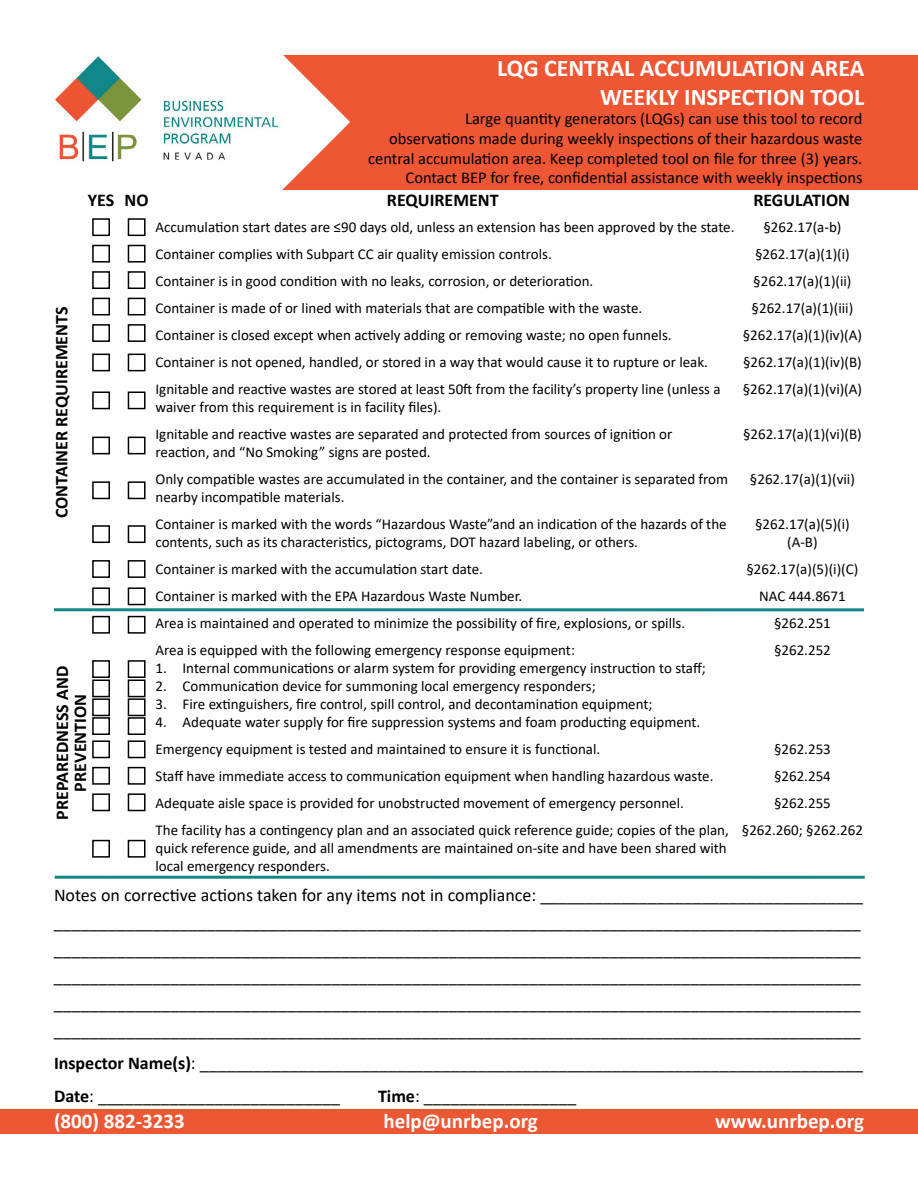
<style>
.page{position:relative;width:918px;height:1188px;background:#fff}
.page>*{position:absolute;margin:0;border:0;box-sizing:border-box;transform-origin:0 0}
.t1{font:700 24px/28.8px "Calibri";color:#fff;text-align:right}
.t2{font:700 21px "Calibri";color:#fff}
.t3{font:18px/27px "Calibri";color:#000;text-align:justify}
.t4{font:700 18px "Calibri";color:#000}
.t5{font:16.5px/19.8px "Calibri";color:#000;text-align:right}
.t6{font:15px/27px "Calibri";color:#000}
.s1{font-weight:700}
</style>
<div class="page">
<div style="left:283px;top:55px;width:635px;height:134px;background:#ee5634"></div>
<hr style="left:55px;top:876px;width:810px;height:3px;background:#128788">
<hr style="left:54px;top:608px;width:810px;height:3px;background:#128788">
<svg style="left:282px;top:55px;width:68px;height:135px"></svg>
<img style="left:55px;top:55px;width:228px;height:127px">
<svg style="left:92px;top:218px;width:54px;height:388px"></svg>
<div style="left:92px;top:616px;width:18px;height:18px;border:2px solid #000"></div>
<svg style="left:92px;top:660px;width:18px;height:152px"></svg>
<div style="left:92px;top:840px;width:18px;height:18px;border:2px solid #000"></div>
<svg style="left:127px;top:615px;width:19px;height:243px"></svg>
<div style="left:0;top:1110px;width:918px;height:24px;background:#eb5833"></div>
<h2 class="t1" style="left:497px;top:53px;width:369px">LQG CENTRAL ACCUMULATION AREA<br>WEEKLY INSPECTION TOOL</h2>
<p class="t5" style="left:368px;top:108px;width:496px">Large quantity generators (LQGs) can use this tool to record<br>observations made during weekly inspections of their hazardous waste central accumulation area. Keep completed tool on file for three (3) years.<br>Contact BEP for free, confidential assistance with weekly inspections</p>
<h4 class="t4" style="left:88px;top:188px;width:62px">YES NO</h4>
<h4 class="t4" style="left:387px;top:188px;width:113px">REQUIREMENT</h4>
<h4 class="t4" style="left:753px;top:188px;width:98px">REGULATION</h4>
<p class="t6" style="left:156px;top:213px;width:580px">Accumulation start dates are ≤90 days old, unless an extension has been approved by the state.</p>
<p class="t6" style="left:763px;top:213px;width:80px">§262.17(a-b)</p>
<p class="t6" style="left:156px;top:240px;width:398px">Container complies with Subpart CC air quality emission controls.</p>
<p class="t6" style="left:755px;top:240px;width:96px">§262.17(a)(1)(i)</p>
<p class="t6" style="left:156px;top:267px;width:439px">Container is in good condition with no leaks, corrosion, or deterioration.</p>
<p class="t6" style="left:753px;top:267px;width:100px">§262.17(a)(1)(ii)</p>
<p class="t6" style="left:156px;top:294px;width:488px">Container is made of or lined with materials that are compatible with the waste.</p>
<p class="t6" style="left:752px;top:294px;width:103px">§262.17(a)(1)(iii)</p>
<p class="t6" style="left:156px;top:321px;width:518px">Container is closed except when actively adding or removing waste; no open funnels.</p>
<p class="t6" style="left:743px;top:321px;width:121px">§262.17(a)(1)(iv)(A)</p>
<p class="t6" style="left:156px;top:348px;width:554px">Container is not opened, handled, or stored in a way that would cause it to rupture or leak.</p>
<p class="t6" style="left:743px;top:348px;width:120px">§262.17(a)(1)(iv)(B)</p>
<p class="t6" style="left:156px;top:375px;width:567px">Ignitable and reactive wastes are stored at least 50ft from the facility’s property line (unless a</p>
<p class="t6" style="left:743px;top:375px;width:121px">§262.17(a)(1)(vi)(A)</p>
<p class="t6" style="left:156px;top:393px;width:287px">waiver from this requirement is in facility files).</p>
<p class="t6" style="left:156px;top:420px;width:518px">Ignitable and reactive wastes are separated and protected from sources of ignition or</p>
<p class="t6" style="left:743px;top:420px;width:120px">§262.17(a)(1)(vi)(B)</p>
<p class="t6" style="left:156px;top:438px;width:574px">reaction, and “No Smoking” signs are posted.<br>Only compatible wastes are accumulated in the container, and the container is separated from</p>
<p class="t4" style="left:49px;top:518px;width:213px;rotate:-90deg">CONTAINER REQUIREMENTS</p>
<p class="t6" style="left:750px;top:465px;width:106px">§262.17(a)(1)(vii)</p>
<p class="t6" style="left:156px;top:483px;width:190px">nearby incompatible materials.</p>
<p class="t6" style="left:156px;top:510px;width:573px">Container is marked with the words “Hazardous Waste”and an indication of the hazards of the</p>
<p class="t6" style="left:755px;top:510px;width:96px">§262.17(a)(5)(i)</p>
<p class="t6" style="left:156px;top:528px;width:484px">contents, such as its characteristics, pictograms, DOT hazard labeling, or others.</p>
<p class="t6" style="left:787px;top:528px;width:32px">(A-B)</p>
<p class="t6" style="left:156px;top:555px;width:329px">Container is marked with the accumulation start date.</p>
<p class="t6" style="left:747px;top:555px;width:113px">§262.17(a)(5)(i)(C)</p>
<p class="t6" style="left:156px;top:582px;width:368px">Container is marked with the EPA Hazardous Waste Number.</p>
<p class="t6" style="left:759px;top:582px;width:88px">NAC 444.8671</p>
<p class="t6" style="left:156px;top:609px;width:531px">Area is maintained and operated to minimize the possibility of fire, explosions, or spills.<br>Area is equipped with the following emergency response equipment:</p>
<p class="t6" style="left:156px;top:654px;width:552px">1. Internal communications or alarm system for providing emergency instruction to staff;</p>
<p class="t6" style="left:156px;top:672px;width:442px">2. Communication device for summoning local emergency responders;</p>
<p class="t6" style="left:156px;top:690px;width:499px">3. Fire extinguishers, fire control, spill control, and decontamination equipment;</p>
<p class="t6" style="left:156px;top:708px;width:575px">4. Adequate water supply for fire suppression systems and foam producting equipment.<br>Emergency equipment is tested and maintained to ensure it is functional.<br>Staff have immediate access to communication equipment when handling hazardous waste.<br>Adequate aisle space is provided for unobstructed movement of emergency personnel.<br>The facility has a contingency plan and an associated quick reference guide; copies of the plan,</p>
<p class="t6" style="left:156px;top:838px;width:573px;line-height:18px">quick reference guide, and all amendments are maintained on-site and have been shared with local emergency responders.</p>
<p class="t6" style="left:774px;top:609px;width:58px">§262.251</p>
<p class="t6" style="left:774px;top:636px;width:58px">§262.252</p>
<p class="t4" style="left:50px;top:820px;width:155px;rotate:-90deg">PREPAREDNESS AND</p>
<p class="t4" style="left:68px;top:792px;width:99px;rotate:-90deg">PREVENTION</p>
<p class="t6" style="left:742px;top:735px;width:123px;text-align:center">§262.253<br>§262.254<br>§262.255 §262.260; §262.262</p>
<p class="t3" style="left:54px;top:881px;width:811px">Notes on corrective actions taken for any items not in compliance: ____________________________________</p>
<p class="t3" style="left:54px;top:908px;width:808px">__________________________________________________________________________________________ __________________________________________________________________________________________ __________________________________________________________________________________________ __________________________________________________________________________________________ __________________________________________________________________________________________</p>
<p class="t3" style="left:54px;top:1046px;width:811px;line-height:33px"><span class="s1">Inspector Name(s)</span>: __________________________________________________________________________<br><span class="s1">Date</span>: ___________________________</p>
<p class="t3" style="left:378px;top:1082px;width:200px"><span class="s1">Time</span>: _________________</p>
<p class="t2" style="left:54px;top:1106px;width:132px">(800) 882-3233</p>
<p class="t2" style="left:384px;top:1106px;width:156px">help@unrbep.org</p>
<p class="t2" style="left:715px;top:1106px;width:150px">www.unrbep.org</p>
</div>
